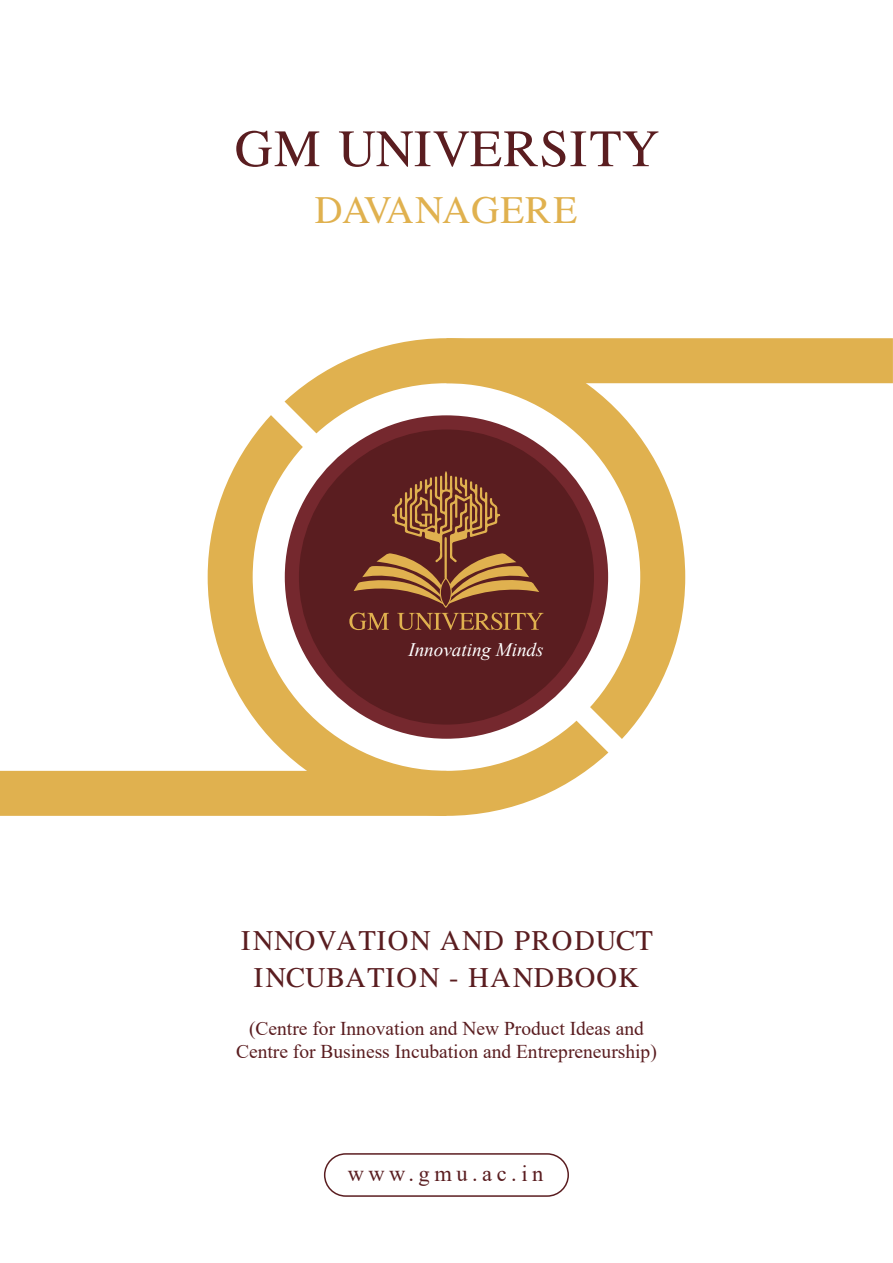
<style>
.page{position:relative;width:893px;height:1263px;background:#fff}
.page>*{position:absolute;margin:0;border:0;box-sizing:border-box;transform-origin:0 0}
.t1{font:52.5px "Will Grace";letter-spacing:.025em;color:#5a1d20}
.t2{font:39px "Will Grace";letter-spacing:.025em;color:#e0b14f}
.t3{font:28.5px/37.5px "Will Grace";letter-spacing:.05em;color:#5a1d20;text-align:center}
.t4{font:22.5px "Times New Roman";letter-spacing:.2em;color:#5a1d20}
.t5{font:19.5px/23.4px "Times New Roman";color:#5a1d20;text-align:center}
.t6{font:italic 19.05px "Times New Roman";color:#fff}
</style>
<div class="page">
<div style="left:208px;top:338px;width:477px;height:478px;border:45px solid #e0b14f;border-radius:50%"></div>
<div style="left:446px;top:338px;width:447px;height:45px;background:#e0b14f"></div>
<div style="left:0;top:771px;width:446px;height:45px;background:#e0b14f"></div>
<svg style="left:228px;top:359px;width:437px;height:436px"></svg>
<div style="left:285px;top:415px;width:323px;height:324px;background:#75282e;border-radius:50%"></div>
<div style="left:299px;top:429px;width:295px;height:296px;background:#5a1d20;border-radius:50%"></div>
<svg style="left:349px;top:471px;width:195px;height:159px"></svg>
<div style="left:324px;top:1153px;width:245px;height:44px;border:2px solid #5a1d20;border-radius:21px"></div>
<h1 class="t1" style="left:234px;top:116px;width:423px">GM UNIVERSITY</h1>
<h2 class="t2" style="left:314px;top:186px;width:264px">DAVANAGERE</h2>
<p class="t6" style="left:408px;top:636px;width:137px">Innovating Minds</p>
<h3 class="t3" style="left:240px;top:921px;width:413px">INNOVATION AND PRODUCT<br>INCUBATION - HANDBOOK</h3>
<p class="t5" style="left:236px;top:1016px;width:422px">(Centre for Innovation and New Product Ideas and<br>Centre for Business Incubation and Entrepreneurship)</p>
<p class="t4" style="left:348px;top:1158px;width:197px">www.gmu.ac.in</p>
</div>
